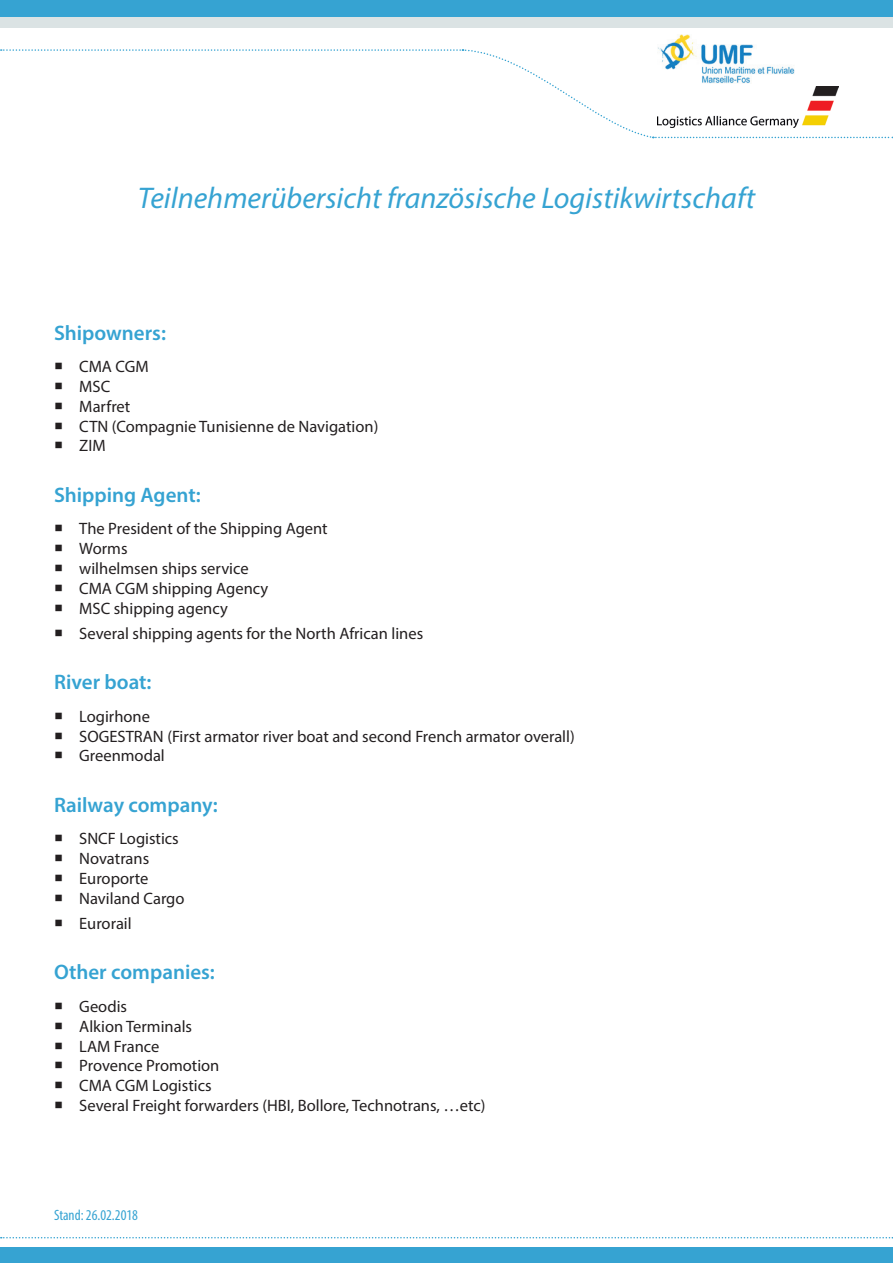
<style>
.page{position:relative;width:893px;height:1263px;background:#fff}
.page>*{position:absolute;margin:0;border:0;box-sizing:border-box;transform-origin:0 0}
.t1{font:italic 30px "Myriad Pro";color:#36a3d2}
.t2{font:600 21px "Myriad Pro";color:#36a3d2}
.t3{font:16.5px "Myriad Pro";color:#231f20}
.t4{font:condensed 15px "Myriad Pro";color:#36a3d2}
</style>
<div class="page">
<div style="left:0;top:0;width:893px;height:17px;background:#36a3d2"></div>
<div style="left:0;top:17px;width:893px;height:11px;background:#dbe3e4"></div>
<div style="left:0;top:1248px;width:893px;height:15px;background:#36a3d2"></div>
<svg style="left:1px;top:1237px;width:892px;height:1px"></svg>
<svg style="left:1px;top:49px;width:892px;height:90px"></svg>
<img style="left:657px;top:86px;width:182px;height:42px">
<img style="left:657px;top:35px;width:137px;height:49px">
<h1 class="t1" style="left:138px;top:179px;width:619px">Teilnehmerübersicht französische Logistikwirtschaft</h1>
<p class="t2" style="left:54px;top:319px;width:113px">Shipowners:</p>
<p class="t3" style="left:54px;top:357px;width:96px">○ CMA CGM</p>
<p class="t3" style="left:54px;top:376px;width:58px">○ MSC</p>
<p class="t3" style="left:54px;top:396px;width:78px">○ Marfret</p>
<p class="t3" style="left:54px;top:416px;width:326px">○ CTN (Compagnie Tunisienne de Navigation)</p>
<p class="t3" style="left:54px;top:436px;width:53px">○ ZIM</p>
<p class="t2" style="left:54px;top:481px;width:148px">Shipping Agent:</p>
<p class="t3" style="left:54px;top:519px;width:275px">○ The President of the Shipping Agent</p>
<p class="t3" style="left:54px;top:538px;width:75px">○ Worms</p>
<p class="t3" style="left:54px;top:558px;width:196px">○ wilhelmsen ships service</p>
<p class="t3" style="left:54px;top:578px;width:216px">○ CMA CGM shipping Agency</p>
<p class="t3" style="left:54px;top:598px;width:175px">○ MSC shipping agency</p>
<p class="t3" style="left:54px;top:623px;width:371px">○ Several shipping agents for the North African lines</p>
<p class="t2" style="left:54px;top:669px;width:99px">River boat:</p>
<p class="t3" style="left:54px;top:706px;width:98px">○ Logirhone</p>
<p class="t3" style="left:54px;top:726px;width:522px">○ SOGESTRAN (First armator river boat and second French armator overall)</p>
<p class="t3" style="left:54px;top:746px;width:112px">○ Greenmodal</p>
<p class="t2" style="left:54px;top:791px;width:165px">Railway company:</p>
<p class="t3" style="left:54px;top:829px;width:126px">○ SNCF Logistics</p>
<p class="t3" style="left:54px;top:848px;width:97px">○ Novatrans</p>
<p class="t3" style="left:54px;top:868px;width:96px">○ Europorte</p>
<p class="t3" style="left:54px;top:888px;width:132px">○ Naviland Cargo</p>
<p class="t3" style="left:54px;top:913px;width:79px">○ Eurorail</p>
<p class="t2" style="left:54px;top:959px;width:162px">Other companies:</p>
<p class="t3" style="left:54px;top:996px;width:75px">○ Geodis</p>
<p class="t3" style="left:54px;top:1016px;width:140px">○ Alkion Terminals</p>
<p class="t3" style="left:54px;top:1036px;width:107px">○ LAM France</p>
<p class="t3" style="left:54px;top:1056px;width:167px">○ Provence Promotion</p>
<p class="t3" style="left:54px;top:1075px;width:159px">○ CMA CGM Logistics</p>
<p class="t3" style="left:54px;top:1095px;width:433px">○ Several Freight forwarders (HBI, Bollore, Technotrans, …etc)</p>
<p class="t4" style="left:54px;top:1206px;width:85px">Stand: 26.02.2018</p>
</div>
